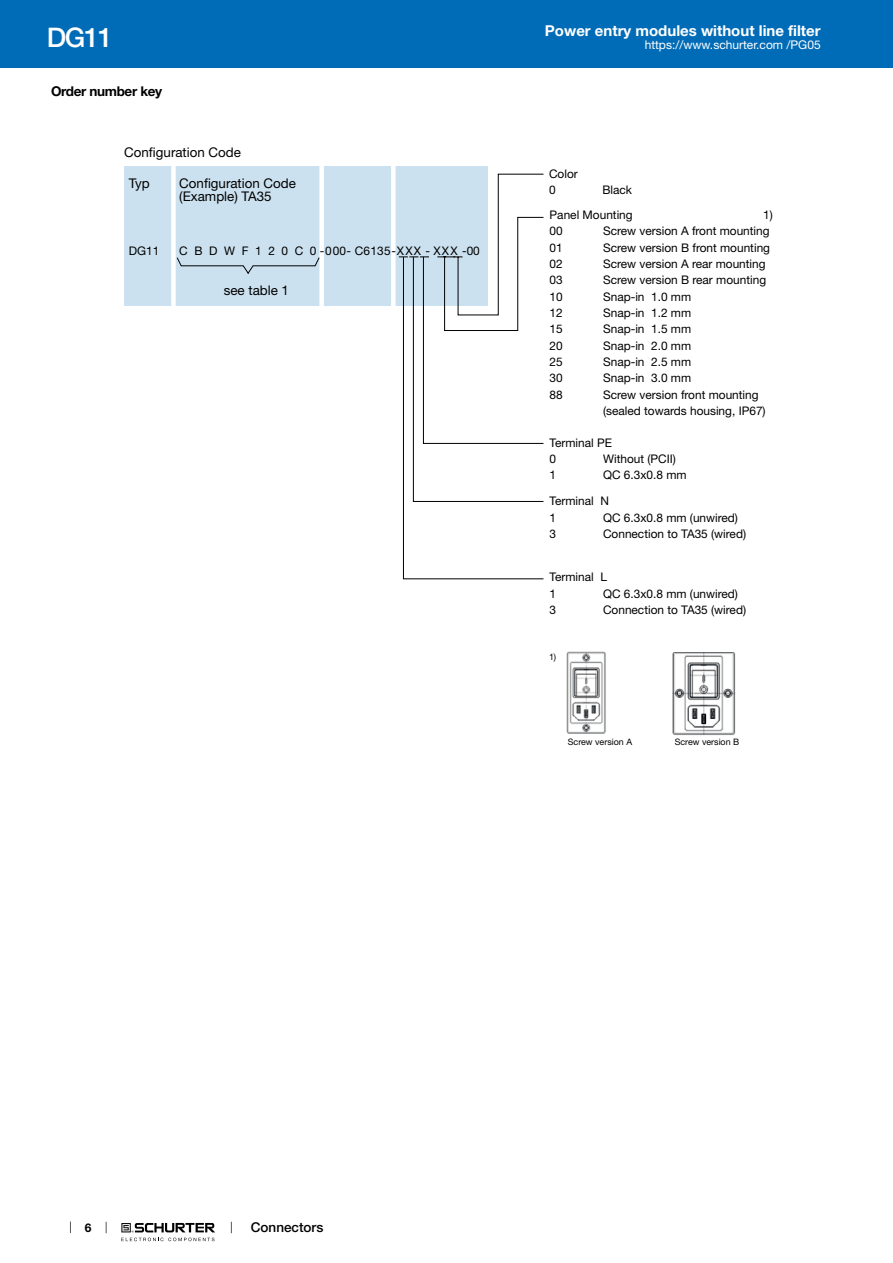
<style>
.page{position:relative;width:893px;height:1263px;background:#fff}
.page>*{position:absolute;margin:0;border:0;box-sizing:border-box;transform-origin:0 0}
.t1{font:500 27px "Helvetica Neue LT";color:#fff}
.t2{font:700 15px "Helvetica Neue LT";color:#fff}
.t3{font:700 13.5px "Helvetica Neue LT";letter-spacing:-.025em;color:#000}
.t4{font:500 13.5px "Helvetica Neue LT";color:#000}
.t5{font:13.35px/13.4px "Helvetica Neue LT";color:#000}
.t6{font:12px "Helvetica Neue LT";color:#fff}
.t7{font:700 12px "Helvetica Neue LT";color:#000}
.t8{font:11.85px/16.4px "Helvetica Neue LT";color:#000}
.t9{font:11.85px "Helvetica Neue LT";letter-spacing:.02em;color:#000}
.t10{font:8.85px "Helvetica Neue LT";color:#000}
</style>
<div class="page">
<svg style="left:70px;top:1221px;width:1px;height:12px"></svg>
<svg style="left:121px;top:1223px;width:94px;height:18px"></svg>
<div style="left:0;top:0;width:893px;height:68px;background:#006bb6"></div>
<div style="left:125px;top:166px;width:363px;height:140px;background:#cce1ef"></div>
<hr style="left:391px;top:163px;width:4px;height:146px;background:#fff">
<div style="left:319px;top:159px;width:5px;height:147px;background:#fff"></div>
<svg style="left:176px;top:257px;width:144px;height:17px"></svg>
<div style="left:171px;top:163px;width:5px;height:147px;background:#fff"></div>
<img style="left:566px;top:651px;width:40px;height:83px">
<img style="left:672px;top:653px;width:64px;height:82px">
<svg style="left:403px;top:502px;width:141px;height:77px"></svg>
<svg style="left:398px;top:174px;width:146px;height:328px"></svg>
<h1 class="t1" style="left:47px;top:21px;width:67px">DG11</h1>
<p class="t3" style="left:51px;top:82px;width:113px">Order number key</p>
<p class="t5" style="left:124px;top:145px;width:118px">Configuration Code</p>
<p class="t5" style="left:129px;top:176px;width:22px">Typ</p>
<p class="t5" style="left:179px;top:176px;width:118px">Configuration Code (Example) TA35</p>
<p class="t8" style="left:129px;top:242px;width:32px">DG11</p>
<p class="t9" style="left:179px;top:243px;width:302px">C B D W F 1 2 0 C 0 -000- C6135-XXX - XXX -00</p>
<p class="t5" style="left:224px;top:283px;width:67px">see table 1</p>
<p class="t2" style="left:545px;top:21px;width:277px">Power entry modules without line filter</p>
<p class="t6" style="left:645px;top:38px;width:178px">https://www.schurter.com /PG05</p>
<p class="t8" style="left:549px;top:165px;width:30px">Color<br>0</p>
<p class="t8" style="left:602px;top:181px;width:31px">Black</p>
<p class="t8" style="left:550px;top:207px;width:85px">Panel Mounting</p>
<p class="t8" style="left:763px;top:207px;width:11px">1)</p>
<p class="t8" style="left:550px;top:223px;width:15px">00</p>
<p class="t8" style="left:603px;top:223px;width:168px">Screw version A front mounting</p>
<p class="t8" style="left:550px;top:239px;width:15px">01</p>
<p class="t8" style="left:603px;top:239px;width:169px">Screw version B front mounting</p>
<p class="t8" style="left:550px;top:256px;width:15px">02</p>
<p class="t8" style="left:603px;top:256px;width:164px">Screw version A rear mounting</p>
<p class="t8" style="left:550px;top:272px;width:15px">03</p>
<p class="t8" style="left:603px;top:272px;width:165px">Screw version B rear mounting</p>
<p class="t8" style="left:550px;top:288px;width:15px">10</p>
<p class="t8" style="left:603px;top:288px;width:90px">Snap-in 1.0 mm</p>
<p class="t8" style="left:550px;top:304px;width:15px">12</p>
<p class="t8" style="left:603px;top:304px;width:90px">Snap-in 1.2 mm</p>
<p class="t8" style="left:550px;top:321px;width:15px">15</p>
<p class="t8" style="left:603px;top:321px;width:90px">Snap-in 1.5 mm</p>
<p class="t8" style="left:550px;top:337px;width:15px">20</p>
<p class="t8" style="left:603px;top:337px;width:90px">Snap-in 2.0 mm</p>
<p class="t8" style="left:550px;top:353px;width:15px">25</p>
<p class="t8" style="left:603px;top:353px;width:90px">Snap-in 2.5 mm</p>
<p class="t8" style="left:550px;top:370px;width:15px">30</p>
<p class="t8" style="left:603px;top:370px;width:90px">Snap-in 3.0 mm</p>
<p class="t8" style="left:550px;top:386px;width:15px">88</p>
<p class="t8" style="left:603px;top:386px;width:164px">Screw version front mounting (sealed towards housing, IP67)</p>
<p class="t8" style="left:550px;top:434px;width:64px">Terminal PE<br>0</p>
<p class="t8" style="left:603px;top:450px;width:74px">Without (PCII)</p>
<p class="t8" style="left:550px;top:467px;width:8px">1</p>
<p class="t8" style="left:603px;top:467px;width:85px">QC 6.3x0.8 mm</p>
<p class="t8" style="left:550px;top:493px;width:61px">Terminal N<br>1</p>
<p class="t8" style="left:603px;top:509px;width:136px">QC 6.3x0.8 mm (unwired)</p>
<p class="t8" style="left:550px;top:525px;width:8px">3</p>
<p class="t8" style="left:603px;top:525px;width:145px">Connection to TA35 (wired)</p>
<p class="t8" style="left:550px;top:569px;width:59px">Terminal L<br>1</p>
<p class="t8" style="left:603px;top:585px;width:136px">QC 6.3x0.8 mm (unwired)</p>
<p class="t8" style="left:550px;top:601px;width:8px">3</p>
<p class="t8" style="left:603px;top:601px;width:145px">Connection to TA35 (wired)</p>
<p class="t10" style="left:549px;top:651px;width:9px">1)</p>
<p class="t10" style="left:568px;top:736px;width:66px">Screw version A</p>
<p class="t10" style="left:675px;top:736px;width:66px">Screw version B</p>
<p class="t7" style="left:85px;top:1220px;width:8px">6</p>
<p class="t4" style="left:251px;top:1219px;width:74px">Connectors</p>
</div>
